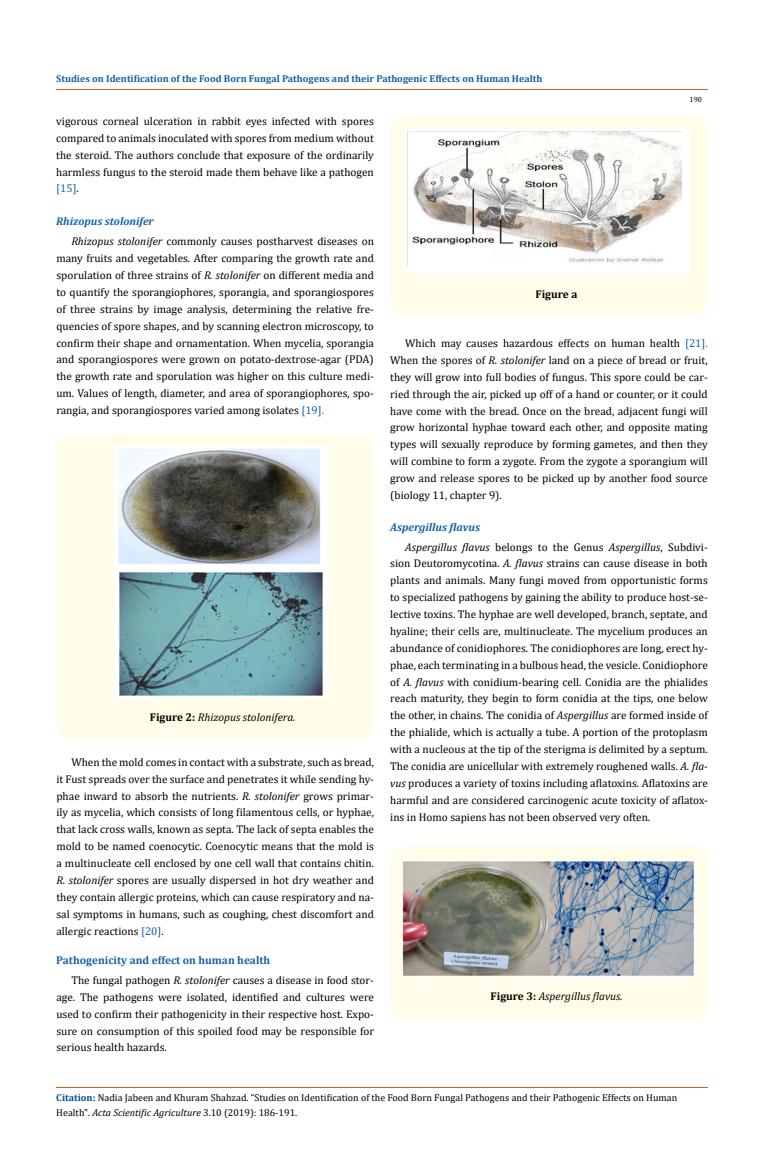
<style>
.page{position:relative;width:764px;height:1170px;background:#fff}
.page>*{position:absolute;margin:0;border:0;box-sizing:border-box;transform-origin:0 0}
.t1{font:11.25px/16.9px "Cambria";color:#000;text-align:justify}
.t2{font:italic 11.25px "Cambria";color:#000}
.t3{font:italic 700 11.25px "Cambria";color:#1560a6}
.t4{font:700 11.25px "Cambria";color:#1560a6}
.t5{font:700 11.25px "Cambria";color:#000}
.t6{font:10px/15px "Cambria";color:#000}
.t7{font:700 10px "Cambria";color:#1560a6}
.t8{font:7.5px "Cambria";color:#000}
.s1{color:#1560a6}
.s2{font-style:italic}
.s3{font-weight:700;font-style:normal}
.s4{font-weight:700;color:#035089}
</style>
<div class="page">
<div style="left:56px;top:435px;width:318px;height:304px;background:#fffde9;border-radius:15px"></div>
<img style="left:115px;top:445px;width:212px;height:253px">
<div style="left:390px;top:116px;width:318px;height:199px;background:#fffde9;border-radius:15px"></div>
<img style="left:405px;top:130px;width:284px;height:143px">
<div style="left:390px;top:846px;width:318px;height:174px;background:#fffde9;border-radius:15px"></div>
<img style="left:403px;top:860px;width:292px;height:117px">
<hr style="left:56px;top:90px;width:652px;height:1px;background:#e05d1a">
<hr style="left:56px;top:1087px;width:651px;height:1px;background:#e05d1a">
<p class="t7" style="left:56px;top:71px;width:488px">Studies on Identification of the Food Born Fungal Pathogens and their Pathogenic Effects on Human Health</p>
<p class="t1" style="left:56px;top:113px;width:319px">vigorous corneal ulceration in rabbit eyes infected with spores compared to animals inoculated with spores from medium without the steroid. The authors conclude that exposure of the ordinarily harmless fungus to the steroid made them behave like a pathogen <span class="s1">[15]</span>.</p>
<p class="t3" style="left:56px;top:214px;width:99px">Rhizopus stolonifer</p>
<p class="t8" style="left:689px;top:95px;width:14px">190</p>
<p class="t1" style="left:56px;top:233px;width:319px;text-indent:15px"><span class="s2">Rhizopus stolonifer</span> commonly causes postharvest diseases on many fruits and vegetables. After comparing the growth rate and sporulation of three strains of <span class="s2">R. stolonifer</span> on different media and to quantify the sporangiophores, sporangia, and sporangiospores of three strains by image analysis, determining the relative fre&shy;quencies of spore shapes, and by scanning electron microscopy, to confirm their shape and ornamentation. When mycelia, sporangia and sporangiospores were grown on potato-dextrose-agar (PDA) the growth rate and sporulation was higher on this culture medi&shy;um. Values of length, diameter, and area of sporangiophores, spo&shy;rangia, and sporangiospores varied among isolates <span class="s1">[19].</span></p>
<p class="t2" style="left:150px;top:709px;width:147px"><span class="s3">Figure 2:</span> Rhizopus stolonifera.</p>
<p class="t1" style="left:56px;top:753px;width:319px;text-indent:15px">When the mold comes in contact with a substrate, such as bread, it Fust spreads over the surface and penetrates it while sending hy&shy;phae inward to absorb the nutrients. <span class="s2">R. stolonifer</span> grows primar&shy;ily as mycelia, which consists of long filamentous cells, or hyphae, that lack cross walls, known as septa. The lack of septa enables the mold to be named coenocytic. Coenocytic means that the mold is a multinucleate cell enclosed by one cell wall that contains chitin.<br><span class="s2">R. stolonifer</span> spores are usually dispersed in hot dry weather and they contain allergic proteins, which can cause respiratory and na&shy;sal symptoms in humans, such as coughing, chest discomfort and allergic reactions <span class="s1">[20]</span>.</p>
<p class="t4" style="left:56px;top:952px;width:215px">Pathogenicity and effect on human health</p>
<p class="t1" style="left:56px;top:972px;width:319px;text-indent:15px">The fungal pathogen <span class="s2">R. stolonifer</span> causes a disease in food stor&shy;age. The pathogens were isolated, identified and cultures were used to confirm their pathogenicity in their respective host. Expo&shy;sure on consumption of this spoiled food may be responsible for serious health hazards.</p>
<p class="t5" style="left:535px;top:286px;width:43px">Figure a</p>
<p class="t1" style="left:390px;top:335px;width:319px;text-indent:15px">Which may causes hazardous effects on human health <span class="s1">[21].<br></span>When the spores of <span class="s2">R. stolonifer</span> land on a piece of bread or fruit, they will grow into full bodies of fungus. This spore could be car&shy;ried through the air, picked up off of a hand or counter, or it could have come with the bread. Once on the bread, adjacent fungi will grow horizontal hyphae toward each other, and opposite mating types will sexually reproduce by forming gametes, and then they will combine to form a zygote. From the zygote a sporangium will grow and release spores to be picked up by another food source (biology 11, chapter 9).</p>
<p class="t3" style="left:390px;top:519px;width:91px">Aspergillus flavus</p>
<p class="t1" style="left:390px;top:538px;width:319px;text-indent:15px"><span class="s2">Aspergillus flavus</span> belongs to the Genus <span class="s2">Aspergillus</span>, Subdivi&shy;sion Deutoromycotina. <span class="s2">A. flavus</span> strains can cause disease in both plants and animals. Many fungi moved from opportunistic forms to specialized pathogens by gaining the ability to produce host-se&shy;lective toxins. The hyphae are well developed, branch, septate, and hyaline; their cells are, multinucleate. The mycelium produces an abundance of conidiophores. The conidiophores are long, erect hy&shy;phae, each terminating in a bulbous head, the vesicle. Conidiophore of <span class="s2">A. flavus</span> with conidium-bearing cell. Conidia are the phialides reach maturity, they begin to form conidia at the tips, one below the other, in chains. The conidia of <span class="s2">Aspergillus</span> are formed inside of the phialide, which is actually a tube. A portion of the protoplasm with a nucleous at the tip of the sterigma is delimited by a septum.<br>The conidia are unicellular with extremely roughened walls. <span class="s2">A. fla&shy;vus</span> produces a variety of toxins including aflatoxins. Aflatoxins are harmful and are considered carcinogenic acute toxicity of aflatox&shy;ins in Homo sapiens has not been observed very often.</p>
<p class="t2" style="left:490px;top:988px;width:134px"><span class="s3">Figure 3:</span> Aspergillus flavus.</p>
<p class="t6" style="left:56px;top:1090px;width:622px"><span class="s4">Citation:</span> Nadia Jabeen and Khuram Shahzad. “Studies on Identification of the Food Born Fungal Pathogens and their Pathogenic Effects on Human<br>Health". <span class="s2">Acta Scientific Agriculture</span> 3.10 (2019): 186-191.</p>
</div>
